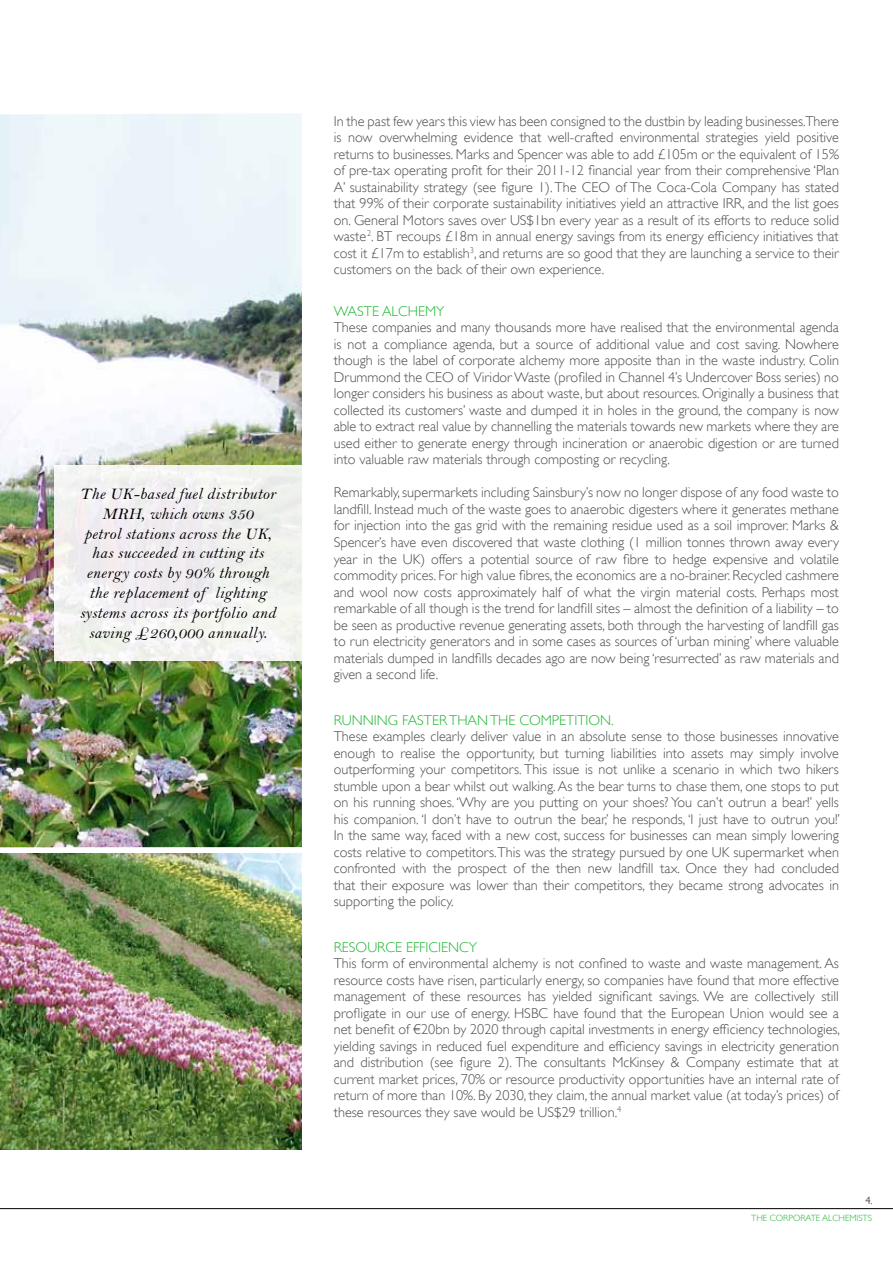
<style>
.page{position:relative;width:893px;height:1263px;background:#fff}
.page>*{position:absolute;margin:0;border:0;box-sizing:border-box;transform-origin:0 0}
.t1{font:16.5px/19.8px "Bell MT Italic";letter-spacing:.02em;color:#000;text-align:center}
.t2{font:300 14.25px/16.5px "Gill Sans";color:#4d4d4f;text-align:justify}
.t3{font:300 14.25px "Gill Sans";color:#1cb52f}
.t4{font:300 10.5px "Gill Sans";color:#000}
.t5{font:300 9px "Gill Sans";color:#1cb52f}
</style>
<div class="page">
<img style="left:0;top:113px;width:302px;height:734px">
<hr style="left:0;top:1208px;width:893px;height:1px;background:#000">
<div style="left:54px;top:466px;width:253px;height:195px;background:#f2f1f0"></div>
<img style="left:0;top:853px;width:302px;height:296px">
<p class="t1" style="left:80px;top:484px;width:198px">The UK-based fuel distributor<br>MRH, which owns 350<br>petrol stations across the UK, has succeeded in cutting its energy costs by 90% through the replacement of lighting systems across its portfolio and saving £260,000 annually.</p>
<p class="t2" style="left:334px;top:113px;width:507px">In the past few years this view has been consigned to the dustbin by leading businesses.There is now overwhelming evidence that well-crafted environmental strategies yield positive returns to businesses. Marks and Spencer was able to add £105m or the equivalent of 15% of pre-tax operating profit for their 2011-12 financial year from their comprehensive ‘Plan A’ sustainability strategy (see figure 1). The CEO of The Coca-Cola Company has stated that 99% of their corporate sustainability initiatives yield an attractive IRR, and the list goes on. General Motors saves over US$1bn every year as a result of its efforts to reduce solid waste<sup>2</sup>. BT recoups £18m in annual energy savings from its energy efficiency initiatives that cost it £17m to establish<sup>3</sup>, and returns are so good that they are launching a service to their customers on the back of their own experience.</p>
<p class="t3" style="left:334px;top:303px;width:112px">WASTE ALCHEMY</p>
<p class="t2" style="left:334px;top:319px;width:507px">These companies and many thousands more have realised that the environmental agenda is not a compliance agenda, but a source of additional value and cost saving. Nowhere though is the label of corporate alchemy more apposite than in the waste industry. Colin Drummond the CEO of Viridor Waste (profiled in Channel 4’s Undercover Boss series) no longer considers his business as about waste, but about resources. Originally a business that collected its customers’ waste and dumped it in holes in the ground, the company is now able to extract real value by channelling the materials towards new markets where they are used either to generate energy through incineration or anaerobic digestion or are turned into valuable raw materials through composting or recycling.</p>
<p class="t2" style="left:334px;top:484px;width:507px">Remarkably, supermarkets including Sainsbury’s now no longer dispose of any food waste to landfill. Instead much of the waste goes to anaerobic digesters where it generates methane for injection into the gas grid with the remaining residue used as a soil improver. Marks &amp; Spencer’s have even discovered that waste clothing (1 million tonnes thrown away every year in the UK) offers a potential source of raw fibre to hedge expensive and volatile commodity prices. For high value fibres, the economics are a no-brainer. Recycled cashmere and wool now costs approximately half of what the virgin material costs. Perhaps most remarkable of all though is the trend for landfill sites – almost the definition of a liability – to be seen as productive revenue generating assets, both through the harvesting of landfill gas to run electricity generators and in some cases as sources of ‘urban mining’ where valuable materials dumped in landfills decades ago are now being ‘resurrected’ as raw materials and given a second life.</p>
<p class="t3" style="left:334px;top:712px;width:281px">RUNNING FASTER THAN THE COMPETITION.</p>
<p class="t2" style="left:334px;top:728px;width:508px">These examples clearly deliver value in an absolute sense to those businesses innovative enough to realise the opportunity, but turning liabilities into assets may simply involve outperforming your competitors. This issue is not unlike a scenario in which two hikers stumble upon a bear whilst out walking. As the bear turns to chase them, one stops to put on his running shoes. ‘Why are you putting on your shoes? You can’t outrun a bear!’ yells his companion. ‘I don’t have to outrun the bear,’ he responds, ‘I just have to outrun you!’ In the same way, faced with a new cost, success for businesses can mean simply lowering costs relative to competitors. This was the strategy pursued by one UK supermarket when confronted with the prospect of the then new landfill tax. Once they had concluded that their exposure was lower than their competitors, they became strong advocates in supporting the policy.</p>
<p class="t3" style="left:334px;top:939px;width:145px">RESOURCE EFFICIENCY</p>
<p class="t2" style="left:334px;top:955px;width:508px">This form of environmental alchemy is not confined to waste and waste management. As resource costs have risen, particularly energy, so companies have found that more effective management of these resources has yielded significant savings. We are collectively still profligate in our use of energy. HSBC have found that the European Union would see a net benefit of €20bn by 2020 through capital investments in energy efficiency technologies, yielding savings in reduced fuel expenditure and efficiency savings in electricity generation and distribution (see figure 2). The consultants McKinsey &amp; Company estimate that at current market prices, 70% or resource productivity opportunities have an internal rate of return of more than 10%. By 2030, they claim, the annual market value (at today’s prices) of these resources they save would be US$29 trillion.<sup>4</sup></p>
<p class="t4" style="left:865px;top:1194px;width:9px">4.</p>
<p class="t5" style="left:751px;top:1212px;width:122px">THE CORPORATE ALCHEMISTS</p>
</div>
